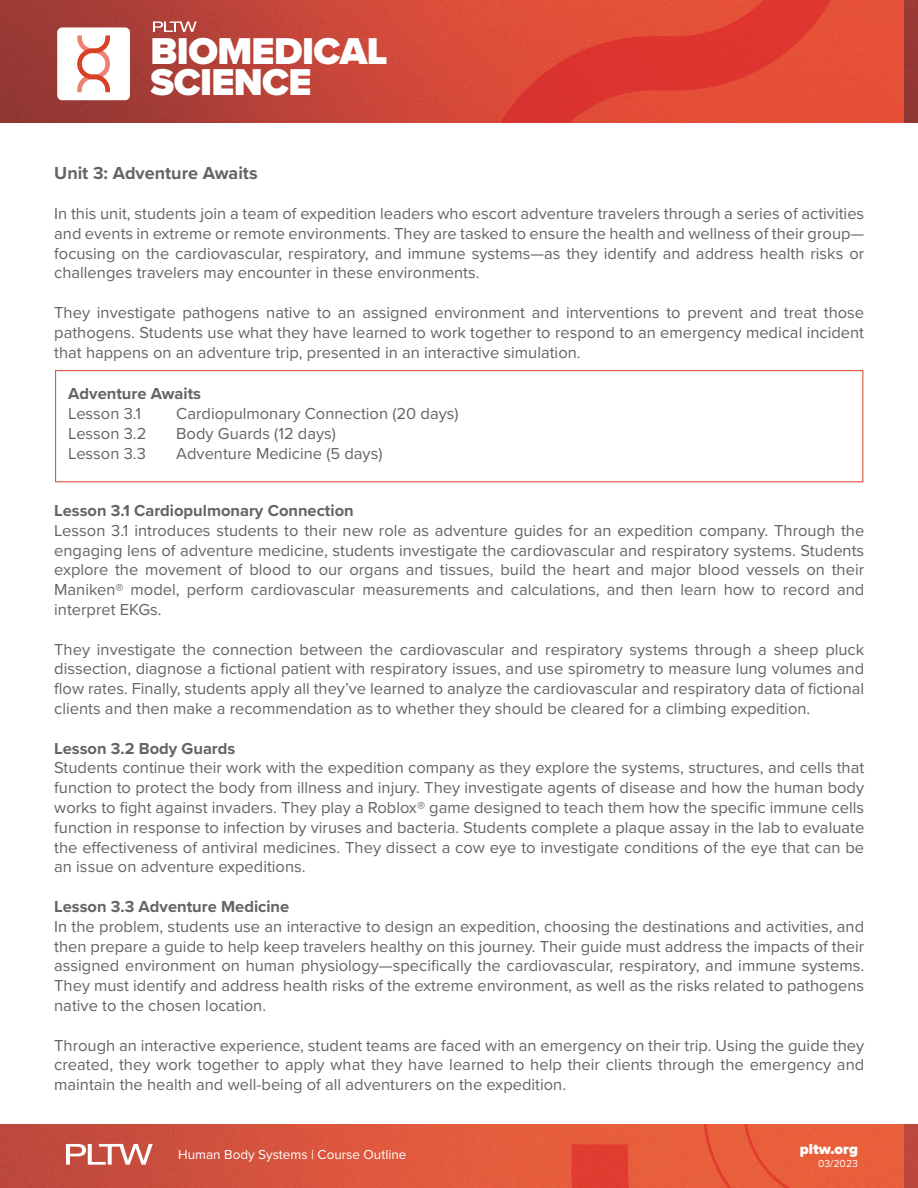
<style>
.page{position:relative;width:918px;height:1188px;background:#fff}
.page>*{position:absolute;margin:0;border:0;box-sizing:border-box;transform-origin:0 0}
.t1{font:900 38.7px/31.5px "Proxima Nova";letter-spacing:-.015em;color:#fff}
.t2{font:700 18px "Proxima Nova";color:#636466}
.t3{font:16.5px/19.8px "Proxima Nova";color:#636466;text-align:justify}
.t4{font:700 16.5px "Proxima Nova";color:#636466}
.t5{font:900 15px "Proxima Nova";color:#fff}
.t6{font:13.5px "Proxima Nova";color:#fff}
.t7{font:10.5px "Proxima Nova";color:#fff}
</style>
<div class="page">
<img style="left:0;top:1124px;width:904px;height:64px">
<img style="left:904px;top:1124px;width:14px;height:64px">
<img style="left:0;top:0;width:904px;height:123px">
<img style="left:904px;top:0;width:14px;height:123px">
<svg style="left:153px;top:21px;width:44px;height:11px"></svg>
<div style="left:57px;top:27px;width:73px;height:73px;background:#fff;border-radius:5px"></div>
<svg style="left:77px;top:35px;width:33px;height:57px"></svg>
<svg style="left:66px;top:1144px;width:87px;height:21px"></svg>
<div style="left:55px;top:370px;width:808px;height:112px;border:1px solid #d74127"></div>
<h1 class="t1" style="left:151px;top:35px;width:238px">BIOMEDICAL<br>SCIENCE</h1>
<p class="t2" style="left:54px;top:160px;width:205px">Unit 3: Adventure Awaits</p>
<p class="t3" style="left:54px;top:203px;width:812px">In this unit, students join a team of expedition leaders who escort adventure travelers through a series of activities and events in extreme or remote environments. They are tasked to ensure the health and wellness of their group— focusing on the cardiovascular, respiratory, and immune systems—as they identify and address health risks or challenges travelers may encounter in these environments.</p>
<p class="t3" style="left:54px;top:302px;width:811px">They investigate pathogens native to an assigned environment and interventions to prevent and treat those pathogens. Students use what they have learned to work together to respond to an emergency medical incident that happens on an adventure trip, presented in an interactive simulation.</p>
<p class="t4" style="left:68px;top:381px;width:134px">Adventure Awaits</p>
<p class="t3" style="left:68px;top:403px;width:74px">Lesson 3.1</p>
<p class="t3" style="left:176px;top:403px;width:284px">Cardiopulmonary Connection (20 days)</p>
<p class="t3" style="left:68px;top:423px;width:80px">Lesson 3.2</p>
<p class="t3" style="left:176px;top:423px;width:161px">Body Guards (12 days)</p>
<p class="t3" style="left:68px;top:443px;width:79px">Lesson 3.3</p>
<p class="t3" style="left:176px;top:443px;width:208px">Adventure Medicine (5 days)</p>
<p class="t4" style="left:54px;top:498px;width:301px">Lesson 3.1 Cardiopulmonary Connection</p>
<p class="t3" style="left:54px;top:520px;width:812px">Lesson 3.1 introduces students to their new role as adventure guides for an expedition company. Through the engaging lens of adventure medicine, students investigate the cardiovascular and respiratory systems. Students explore the movement of blood to our organs and tissues, build the heart and major blood vessels on their Maniken® model, perform cardiovascular measurements and calculations, and then learn how to record and interpret EKGs.</p>
<p class="t3" style="left:54px;top:638px;width:812px">They investigate the connection between the cardiovascular and respiratory systems through a sheep pluck dissection, diagnose a fictional patient with respiratory issues, and use spirometry to measure lung volumes and flow rates. Finally, students apply all they’ve learned to analyze the cardiovascular and respiratory data of fictional clients and then make a recommendation as to whether they should be cleared for a climbing expedition.</p>
<p class="t4" style="left:54px;top:736px;width:183px">Lesson 3.2 Body Guards</p>
<p class="t3" style="left:54px;top:757px;width:812px">Students continue their work with the expedition company as they explore the systems, structures, and cells that function to protect the body from illness and injury. They investigate agents of disease and how the human body works to fight against invaders. They play a Roblox® game designed to teach them how the specific immune cells function in response to infection by viruses and bacteria. Students complete a plaque assay in the lab to evaluate the effectiveness of antiviral medicines. They dissect a cow eye to investigate conditions of the eye that can be an issue on adventure expeditions.</p>
<p class="t4" style="left:54px;top:894px;width:237px">Lesson 3.3 Adventure Medicine</p>
<p class="t3" style="left:54px;top:916px;width:812px">In the problem, students use an interactive to design an expedition, choosing the destinations and activities, and then prepare a guide to help keep travelers healthy on this journey. Their guide must address the impacts of their assigned environment on human physiology—specifically the cardiovascular, respiratory, and immune systems.<br>They must identify and address health risks of the extreme environment, as well as the risks related to pathogens native to the chosen location.</p>
<p class="t3" style="left:54px;top:1034px;width:812px">Through an interactive experience, student teams are faced with an emergency on their trip. Using the guide they created, they work together to apply what they have learned to help their clients through the emergency and maintain the health and well-being of all adventurers on the expedition.</p>
<p class="t6" style="left:178px;top:1144px;width:230px">Human Body Systems | Course Outline</p>
<p class="t5" style="left:800px;top:1138px;width:60px">pltw.org</p>
<p class="t7" style="left:818px;top:1156px;width:42px">03/2023</p>
</div>
